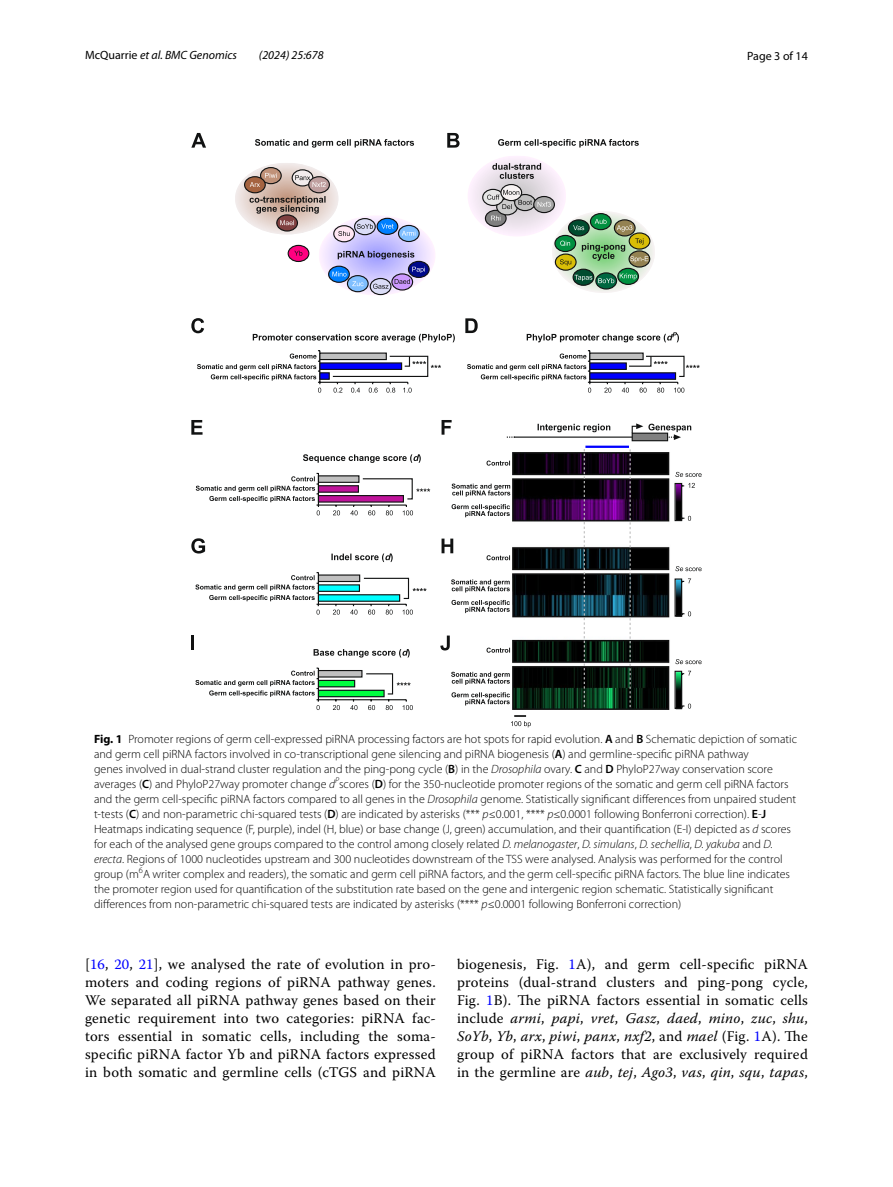
<style>
.page{position:relative;width:893px;height:1187px;background:#fff}
.page>*{position:absolute;margin:0;border:0;box-sizing:border-box;transform-origin:0 0}
.t1{font:14.7px/18px "Warnock Pro";letter-spacing:.015em;color:#000;text-align:justify}
.t2{font:300 12px/15px "Myriad Pro";color:#000}
.t3{font:italic 12px "Myriad Pro";color:#000}
.t4{font:12px "Myriad Pro";color:#000}
.s1{font-style:normal}
.s2{font-weight:700}
.s3{font-weight:600}
.s4{font-style:italic}
.s5{color:#00f}
</style>
<div class="page">
<img style="left:512px;top:452px;width:170px;height:257px">
<svg style="left:191px;top:133px;width:15px;height:15px"></svg>
<svg style="left:447px;top:133px;width:13px;height:15px"></svg>
<svg style="left:255px;top:139px;width:159px;height:9px"></svg>
<svg style="left:498px;top:139px;width:141px;height:8px"></svg>
<hr style="left:590px;top:382px;width:88px;height:1px;background:#111212">
<div style="left:589px;top:352px;width:55px;height:8px;background:#c0c0c0;border:1px solid #111212"></div>
<div style="left:589px;top:372px;width:87px;height:8px;background:#00f;border:1px solid #111212"></div>
<div style="left:589px;top:362px;width:38px;height:8px;background:#00f;border:1px solid #111212"></div>
<svg style="left:604px;top:382px;width:7px;height:10px"></svg>
<svg style="left:527px;top:332px;width:152px;height:10px"></svg>
<svg style="left:467px;top:350px;width:124px;height:42px"></svg>
<svg style="left:191px;top:318px;width:13px;height:15px"></svg>
<svg style="left:622px;top:355px;width:78px;height:37px"></svg>
<svg style="left:442px;top:420px;width:10px;height:14px"></svg>
<div style="left:632px;top:432px;width:36px;height:9px;background:#252626"></div>
<svg style="left:538px;top:424px;width:72px;height:8px"></svg>
<hr style="left:585px;top:445px;width:44px;height:3px;background:#00f">
<hr style="left:514px;top:436px;width:118px;height:1px;background:#111212">
<svg style="left:191px;top:420px;width:12px;height:14px"></svg>
<svg style="left:486px;top:460px;width:24px;height:5px"></svg>
<svg style="left:631px;top:423px;width:60px;height:17px"></svg>
<svg style="left:452px;top:504px;width:58px;height:13px"></svg>
<svg style="left:452px;top:483px;width:58px;height:13px"></svg>
<svg style="left:584px;top:449px;width:1px;height:259px"></svg>
<svg style="left:630px;top:449px;width:1px;height:259px"></svg>
<svg style="left:442px;top:538px;width:11px;height:15px"></svg>
<svg style="left:191px;top:538px;width:14px;height:15px"></svg>
<svg style="left:486px;top:555px;width:24px;height:5px"></svg>
<svg style="left:440px;top:635px;width:10px;height:15px"></svg>
<hr style="left:191px;top:635px;width:3px;height:15px;background:#111212">
<svg style="left:486px;top:647px;width:24px;height:5px"></svg>
<svg style="left:511px;top:715px;width:20px;height:12px"></svg>
<div style="left:674px;top:483px;width:8px;height:38px;border:1px solid #111212"></div>
<svg style="left:681px;top:483px;width:14px;height:5px"></svg>
<svg style="left:681px;top:516px;width:10px;height:5px"></svg>
<hr style="left:318px;top:504px;width:88px;height:1px;background:#111212">
<div style="left:318px;top:475px;width:41px;height:8px;background:#c0c0c0;border:1px solid #111212"></div>
<div style="left:318px;top:495px;width:86px;height:7px;background:#bf139a;border:1px solid #111212"></div>
<div style="left:318px;top:485px;width:41px;height:7px;background:#bf139a;border:1px solid #111212"></div>
<svg style="left:333px;top:505px;width:7px;height:10px"></svg>
<svg style="left:303px;top:454px;width:118px;height:9px"></svg>
<svg style="left:196px;top:473px;width:124px;height:42px"></svg>
<div style="left:318px;top:670px;width:44px;height:7px;background:#c0c0c0;border:1px solid #111212"></div>
<div style="left:318px;top:689px;width:67px;height:8px;background:#00ff40;border:1px solid #111212"></div>
<div style="left:318px;top:679px;width:37px;height:8px;background:#00ff40;border:1px solid #111212"></div>
<svg style="left:314px;top:649px;width:96px;height:8px"></svg>
<hr style="left:318px;top:699px;width:88px;height:1px;background:#111212">
<svg style="left:195px;top:667px;width:125px;height:43px"></svg>
<svg style="left:333px;top:699px;width:7px;height:11px"></svg>
<svg style="left:350px;top:699px;width:7px;height:11px"></svg>
<svg style="left:350px;top:477px;width:80px;height:38px"></svg>
<svg style="left:365px;top:673px;width:48px;height:37px"></svg>
<svg style="left:235px;top:163px;width:200px;height:132px"></svg>
<svg style="left:468px;top:156px;width:187px;height:137px"></svg>
<svg style="left:451px;top:600px;width:59px;height:13px"></svg>
<svg style="left:451px;top:579px;width:59px;height:13px"></svg>
<svg style="left:451px;top:692px;width:59px;height:13px"></svg>
<svg style="left:451px;top:671px;width:59px;height:14px"></svg>
<div style="left:318px;top:574px;width:42px;height:8px;background:#c0c0c0;border:1px solid #111212"></div>
<div style="left:318px;top:594px;width:82px;height:7px;background:#0ff;border:1px solid #111212"></div>
<div style="left:318px;top:584px;width:42px;height:8px;background:#0ff;border:1px solid #111212"></div>
<svg style="left:331px;top:553px;width:62px;height:9px"></svg>
<hr style="left:318px;top:603px;width:88px;height:1px;background:#111212">
<svg style="left:195px;top:572px;width:125px;height:42px"></svg>
<svg style="left:333px;top:604px;width:7px;height:10px"></svg>
<svg style="left:350px;top:604px;width:7px;height:10px"></svg>
<svg style="left:363px;top:577px;width:63px;height:37px"></svg>
<svg style="left:465px;top:318px;width:13px;height:15px"></svg>
<hr style="left:320px;top:382px;width:88px;height:1px;background:#111212">
<div style="left:319px;top:352px;width:68px;height:8px;background:#c0c0c0;border:1px solid #111212"></div>
<div style="left:319px;top:372px;width:11px;height:8px;background:#00f;border:1px solid #111212"></div>
<div style="left:319px;top:362px;width:83px;height:8px;background:#00f;border:1px solid #111212"></div>
<svg style="left:253px;top:334px;width:202px;height:8px"></svg>
<svg style="left:197px;top:350px;width:124px;height:42px"></svg>
<svg style="left:332px;top:355px;width:109px;height:37px"></svg>
<svg style="left:675px;top:472px;width:27px;height:5px"></svg>
<svg style="left:675px;top:566px;width:27px;height:5px"></svg>
<svg style="left:674px;top:578px;width:28px;height:131px"></svg>
<p class="t3" style="left:85px;top:48px;width:154px"><span class="s1">McQuarrie</span> et al. BMC Genomics</p>
<p class="t3" style="left:259px;top:48px;width:66px">(2024) 25:678</p>
<p class="t4" style="left:747px;top:48px;width:62px">Page 3 of 14</p>
<p class="t2" style="left:94px;top:731px;width:704px"><span class="s2">Fig. 1</span> Promoter regions of germ cell-expressed piRNA processing factors are hot spots for rapid evolution. <span class="s3">A</span> and <span class="s3">B</span> Schematic depiction of somatic and germ cell piRNA factors involved in co-transcriptional gene silencing and piRNA biogenesis (<span class="s3">A</span>) and germline-specific piRNA pathway<br>genes involved in dual-strand cluster regulation and the ping-pong cycle (<span class="s3">B</span>) in the <span class="s4">Drosophila</span> ovary. <span class="s3">C</span> and <span class="s3">D</span> PhyloP27way conservation score averages (<span class="s3">C</span>) and PhyloP27way promoter change <span class="s4">d</span><sup>P</sup>scores (<span class="s3">D</span>) for the 350-nucleotide promoter regions of the somatic and germ cell piRNA factors and the germ cell-specific piRNA factors compared to all genes in the <span class="s4">Drosophila</span> genome. Statistically significant differences from unpaired student t-tests (<span class="s3">C</span>) and non-parametric chi-squared tests (<span class="s3">D</span>) are indicated by asterisks (*** <span class="s4">p</span>≤0.001, **** <span class="s4">p</span>≤0.0001 following Bonferroni correction). <span class="s3">E</span>-<span class="s3">J </span>Heatmaps indicating sequence (F, purple), indel (H, blue) or base change (J, green) accumulation, and their quantification (E-I) depicted as <span class="s4">d</span> scores for each of the analysed gene groups compared to the control among closely related <span class="s4">D. melanogaster</span>, <span class="s4">D. simulans</span>, <span class="s4">D. sechellia</span>, <span class="s4">D. yakuba</span> and <span class="s4">D. erecta</span>. Regions of 1000 nucleotides upstream and 300 nucleotides downstream of the TSS were analysed. Analysis was performed for the control group (m<sup>6</sup>A writer complex and readers), the somatic and germ cell piRNA factors, and the germ cell-specific piRNA factors. The blue line indicates the promoter region used for quantification of the substitution rate based on the gene and intergenic region schematic. Statistically significant differences from non-parametric chi-squared tests are indicated by asterisks (**** <span class="s4">p</span>≤0.0001 following Bonferroni correction)</p>
<p class="t1" style="left:85px;top:954px;width:352px">[<span class="s5">16</span>, <span class="s5">20</span>, <span class="s5">21</span>], we analysed the rate of evolution in pro&shy;moters and coding regions of piRNA pathway genes.<br>We separated all piRNA pathway genes based on their genetic requirement into two categories: piRNA fac&shy;tors essential in somatic cells, including the soma&shy;specific piRNA factor Yb and piRNA factors expressed in both somatic and germline cells (cTGS and piRNA</p>
<p class="t1" style="left:457px;top:954px;width:352px">biogenesis, Fig. <span class="s5">1</span>A), and germ cell-specific piRNA proteins (dual-strand clusters and ping-pong cycle, Fig. <span class="s5">1</span>B). The piRNA factors essential in somatic cells include <span class="s4">armi</span>, <span class="s4">papi</span>, <span class="s4">vret</span>, <span class="s4">Gasz</span>, <span class="s4">daed</span>, <span class="s4">mino</span>, <span class="s4">zuc</span>, <span class="s4">shu</span>, <span class="s4">SoYb</span>, <span class="s4">Yb</span>, <span class="s4">arx</span>, <span class="s4">piwi</span>, <span class="s4">panx</span>, <span class="s4">nxf2</span>, and <span class="s4">mael</span> (Fig. <span class="s5">1</span>A). The group of piRNA factors that are exclusively required in the germline are <span class="s4">aub</span>, <span class="s4">tej</span>, <span class="s4">Ago3</span>, <span class="s4">vas</span>, <span class="s4">qin</span>, <span class="s4">squ</span>, <span class="s4">tapas</span>,</p>
</div>
